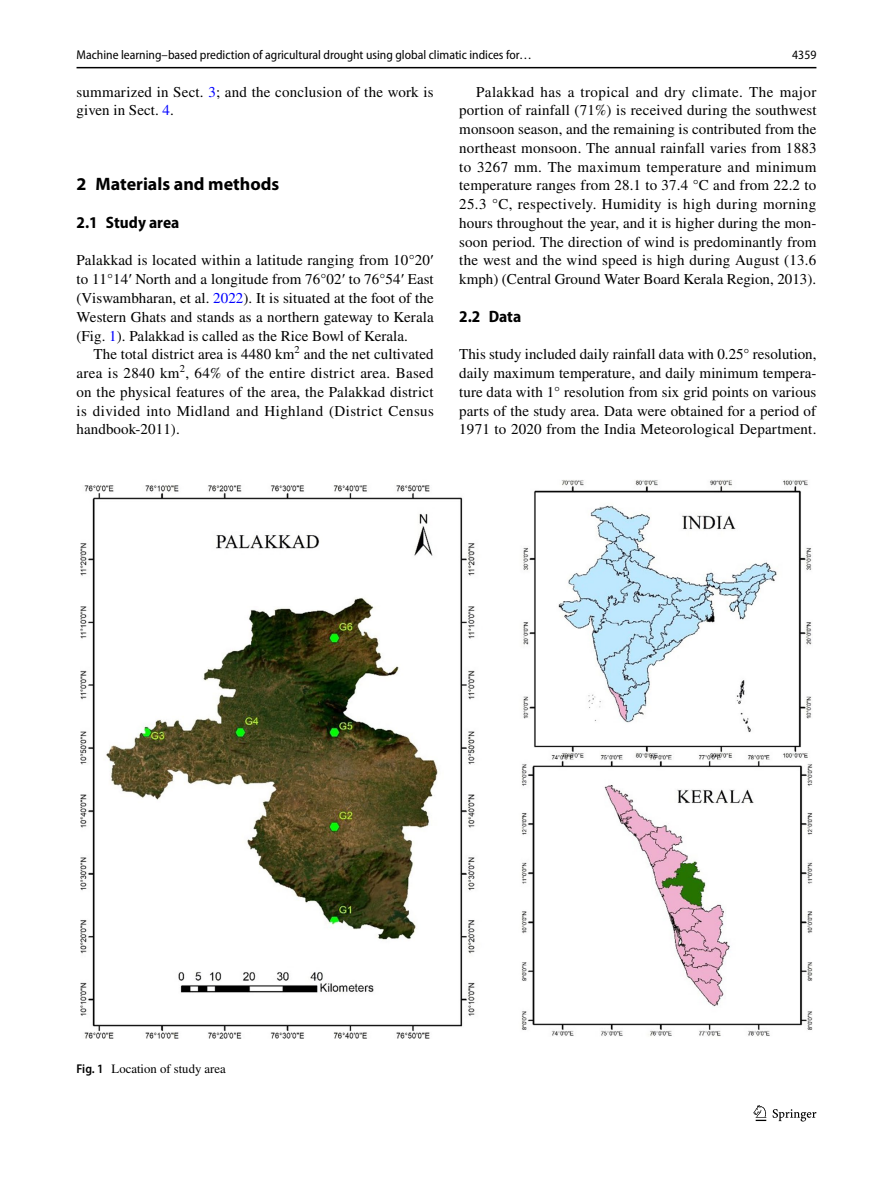
<style>
.page{position:relative;width:893px;height:1187px;background:#fff}
.page>*{position:absolute;margin:0;border:0;box-sizing:border-box;transform-origin:0 0}
.t1{font:700 18px "Myriad Pro";color:#000}
.t2{font:700 semi-condensed 16.5px "Myriad Pro";color:#000}
.t3{font:15px/18.8px "STIX";letter-spacing:.01em;color:#000;text-align:justify}
.t4{font:12.75px "Myriad Pro Semi Cn 3";color:#000}
.t5{font:12.75px "STIX";color:#000}
.t6{font:semi-condensed 12.75px "Myriad Pro";color:#000}
.s1{color:#00f}
.s2{font-family:"Times New Roman"}
.s3{font-family:"Myriad Pro";font-weight:600;font-stretch:semi-condensed}
</style>
<div class="page">
<hr style="left:77px;top:67px;width:739px;height:1px;background:#000">
<svg style="left:753px;top:1105px;width:13px;height:15px"></svg>
<svg style="left:773px;top:1109px;width:43px;height:12px"></svg>
<img style="left:81px;top:480px;width:731px;height:558px">
<p class="t4" style="left:77px;top:48px;width:457px">Machine learning–based prediction of agricultural drought using global climatic indices for…</p>
<p class="t6" style="left:792px;top:48px;width:26px">4359</p>
<p class="t3" style="left:77px;top:83px;width:359px">summarized in Sect. <span class="s1">3</span>; and the conclusion of the work is given in Sect. <span class="s1">4</span>.</p>
<p class="t3" style="left:459px;top:83px;width:359px;text-indent:17px">Palakkad has a tropical and dry climate. The major portion of rainfall (71%) is received during the southwest monsoon season, and the remaining is contributed from the northeast monsoon. The annual rainfall varies from 1883 to 3267 mm. The maximum temperature and minimum temperature ranges from 28.1 to 37.4 °C and from 22.2 to 25.3 °C, respectively. Humidity is high during morning hours throughout the year, and it is higher during the mon&shy;soon period. The direction of wind is predominantly from the west and the wind speed is high during August (13.6 kmph) (Central Ground Water Board Kerala Region, 2013).</p>
<p class="t2" style="left:459px;top:307px;width:63px">2.2 Data</p>
<p class="t3" style="left:459px;top:346px;width:359px">This study included daily rainfall data with 0.25° resolution, daily maximum temperature, and daily minimum tempera&shy;ture data with 1° resolution from six grid points on various parts of the study area. Data were obtained for a period of 1971 to 2020 from the India Meteorological Department.</p>
<p class="t1" style="left:77px;top:173px;width:204px">2 Materials and methods</p>
<p class="t2" style="left:77px;top:213px;width:104px">2.1 Study area</p>
<p class="t3" style="left:77px;top:252px;width:359px">Palakkad is located within a latitude ranging from 10°20<span class="s2">′ </span>to 11°14<span class="s2">′</span> North and a longitude from 76°02<span class="s2">′</span> to 76°54<span class="s2">′</span> East (Viswambharan, et al. <span class="s1">2022</span>). It is situated at the foot of the Western Ghats and stands as a northern gateway to Kerala (Fig. <span class="s1">1</span>). Palakkad is called as the Rice Bowl of Kerala.</p>
<p class="t3" style="left:77px;top:346px;width:359px;text-indent:17px">The total district area is 4480 km<sup>2</sup> and the net cultivated area is 2840 km<sup>2</sup>, 64% of the entire district area. Based on the physical features of the area, the Palakkad district is divided into Midland and Highland (District Census handbook-2011).</p>
<p class="t5" style="left:77px;top:1060px;width:151px"><span class="s3">Fig. 1</span> Location of study area</p>
</div>
